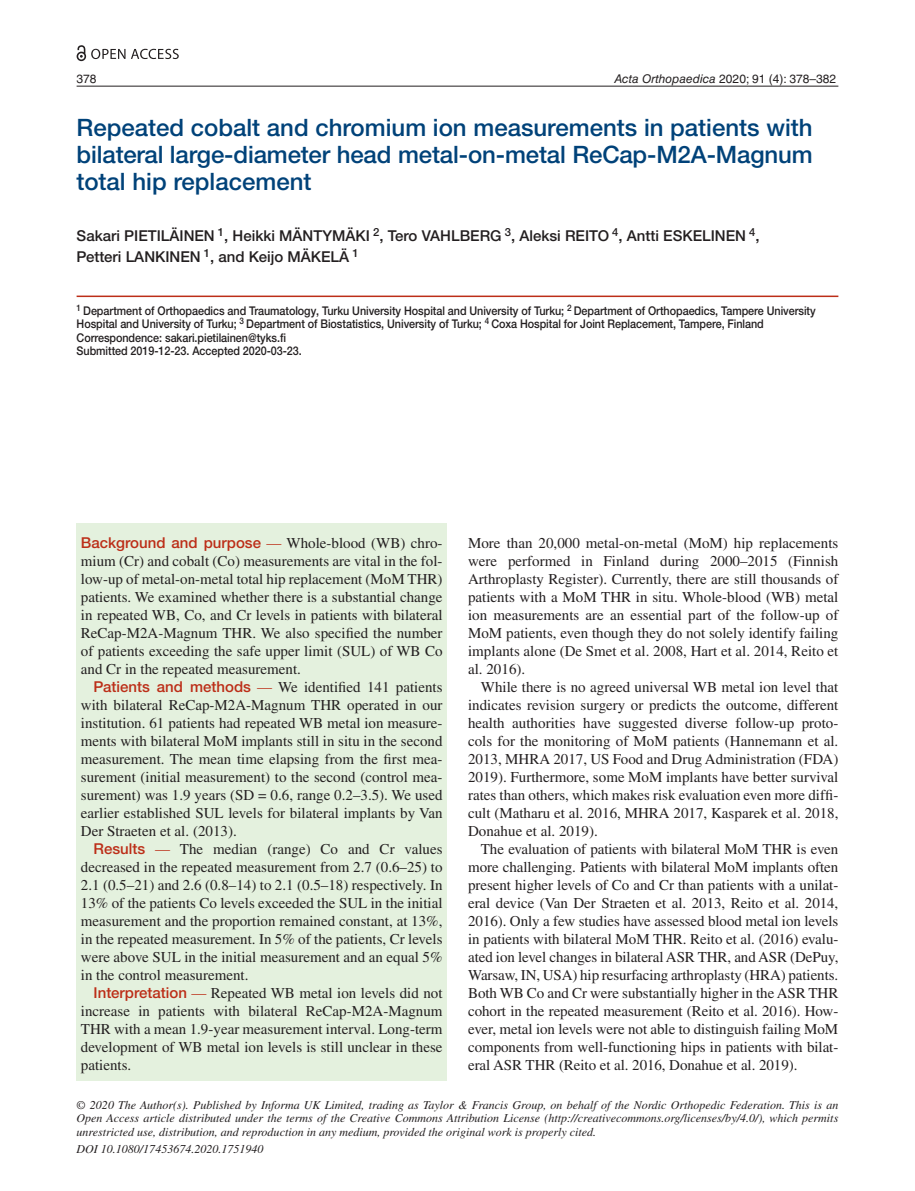
<style>
.page{position:relative;width:915px;height:1191px;background:#fff}
.page>*{position:absolute;margin:0;border:0;box-sizing:border-box;transform-origin:0 0}
.t1{font:500 24px/27px "Helvetica Neue LTW1 G";letter-spacing:-.005em;color:#004279;text-align:justify}
.t2{font:15px/18px "Times";color:#231f20;text-align:justify}
.t3{font:500 15px/21px "Helvetica Neue LTW1 G";color:#231f20}
.t4{font:500 15px "Helvetica Neue LTW1 G";color:#bc2e18}
.t5{font:italic 12px/13.5px "Times";color:#231f20;text-align:justify}
.t6{font:500 12px/13.5px "Helvetica Neue LTW1 G";letter-spacing:-.005em;color:#231f20;scale:.9 1}
.t7{font:12px "Helvetica LT Std";color:#231f20}
.s1{font-style:italic}
.s2{font-family:"Times";font-weight:400}
.s3{font-family:"Times";font-weight:400;color:#231f20}
.s4{font-family:"Helvetica Neue LTW1 G";font-weight:500;color:#bc2e18}
.s5{color:#bc2e18}
</style>
<div class="page">
<hr style="left:77px;top:86px;width:761px;height:1px;background:#231f20">
<div style="left:77px;top:523px;width:369px;height:557px;background:#e4f1de"></div>
<hr style="left:77px;top:295px;width:761px;height:2px;background:#bc2e18">
<svg style="left:77px;top:45px;width:48px;height:16px"></svg>
<svg style="left:131px;top:49px;width:48px;height:10px"></svg>
<p class="t7" style="left:77px;top:72px;width:22px">378</p>
<p class="t7" style="left:614px;top:72px;width:223px"><span class="s1">Acta Orthopaedica</span> 2020; 91 (4): 378–382</p>
<h1 class="t1" style="left:77px;top:114px;width:737px">Repeated cobalt and chromium ion measurements in patients with bilateral large-diameter head metal-on-metal ReCap-M2A-Magnum total hip replacement</h1>
<p class="t3" style="left:77px;top:225px;width:684px">Sakari PIETILÄINEN <sup>1</sup>, Heikki MÄNTYMÄKI <sup>2</sup>, Tero VAHLBERG <sup>3</sup>, Aleksi REITO <sup>4</sup>, Antti ESKELINEN <sup>4</sup>,<br>Petteri LANKINEN <sup>1</sup>, and Keijo MÄKELÄ <sup>1</sup></p>
<p class="t6" style="left:77px;top:304px;width:822px"><sup>1</sup> Department of Orthopaedics and Traumatology, Turku University Hospital and University of Turku; <sup>2</sup> Department of Orthopaedics, Tampere University Hospital and University of Turku; <sup>3</sup> Department of Biostatistics, University of Turku; <sup>4</sup> Coxa Hospital for Joint Replacement, Tampere, Finland Correspondence: sakari.pietilainen@tyks.fi<br>Submitted 2019-12-23. Accepted 2020-03-23.</p>
<p class="t4" style="left:81px;top:533px;width:363px">Background and purpose <span class="s2">—</span> <span class="s3">Whole-blood (WB) chro-</span></p>
<p class="t2" style="left:81px;top:551px;width:363px">mium (Cr) and cobalt (Co) measurements are vital in the fol&shy;low-up of metal-on-metal total hip replacement (MoM THR) patients. We examined whether there is a substantial change in repeated WB, Co, and Cr levels in patients with bilateral ReCap-M2A-Magnum THR. We also specified the number of patients exceeding the safe upper limit (SUL) of WB Co and Cr in the repeated measurement.</p>
<p class="t2" style="left:81px;top:677px;width:363px;text-indent:13px"><span class="s4">Patients and methods</span> <span class="s5">—</span> We identified 141 patients with bilateral ReCap-M2A-Magnum THR operated in our institution. 61 patients had repeated WB metal ion measure&shy;ments with bilateral MoM implants still in situ in the second measurement. The mean time elapsing from the first mea&shy;surement (initial measurement) to the second (control mea&shy;surement) was 1.9 years (SD = 0.6, range 0.2–3.5). We used earlier established SUL levels for bilateral implants by Van Der Straeten et al. (2013).</p>
<p class="t2" style="left:81px;top:839px;width:363px;text-indent:13px"><span class="s4">Results</span> <span class="s5">—</span> The median (range) Co and Cr values decreased in the repeated measurement from 2.7 (0.6–25) to 2.1 (0.5–21) and 2.6 (0.8–14) to 2.1 (0.5–18) respectively. In 13% of the patients Co levels exceeded the SUL in the initial measurement and the proportion remained constant, at 13%, in the repeated measurement. In 5% of the patients, Cr levels were above SUL in the initial measurement and an equal 5% in the control measurement.</p>
<p class="t2" style="left:81px;top:983px;width:363px;text-indent:13px"><span class="s4">Interpretation</span> <span class="s5">—</span> Repeated WB metal ion levels did not increase in patients with bilateral ReCap-M2A-Magnum THR with a mean 1.9-year measurement interval. Long-term development of WB metal ion levels is still unclear in these patients.</p>
<p class="t2" style="left:468px;top:533px;width:371px">More than 20,000 metal-on-metal (MoM) hip replacements were performed in Finland during 2000–2015 (Finnish Arthroplasty Register). Currently, there are still thousands of patients with a MoM THR in situ. Whole-blood (WB) metal ion measurements are an essential part of the follow-up of MoM patients, even though they do not solely identify failing implants alone (De Smet et al. 2008, Hart et al. 2014, Reito et al. 2016).</p>
<p class="t2" style="left:468px;top:677px;width:371px;text-indent:13px">While there is no agreed universal WB metal ion level that indicates revision surgery or predicts the outcome, different health authorities have suggested diverse follow-up proto&shy;cols for the monitoring of MoM patients (Hannemann et al.<br>2013, MHRA 2017, US Food and Drug Administration (FDA)<br>2019). Furthermore, some MoM implants have better survival rates than others, which makes risk evaluation even more diffi&shy;cult (Matharu et al. 2016, MHRA 2017, Kasparek et al. 2018, Donahue et al. 2019).</p>
<p class="t2" style="left:468px;top:839px;width:371px;text-indent:13px">The evaluation of patients with bilateral MoM THR is even more challenging. Patients with bilateral MoM implants often present higher levels of Co and Cr than patients with a unilat&shy;eral device (Van Der Straeten et al. 2013, Reito et al. 2014, 2016). Only a few studies have assessed blood metal ion levels in patients with bilateral MoM THR. Reito et al. (2016) evalu&shy;ated ion level changes in bilateral ASR THR, and ASR (DePuy, Warsaw, IN, USA) hip resurfacing arthroplasty (HRA) patients.<br>Both WB Co and Cr were substantially higher in the ASR THR cohort in the repeated measurement (Reito et al. 2016). How&shy;ever, metal ion levels were not able to distinguish failing MoM components from well-functioning hips in patients with bilat&shy;eral ASR THR (Reito et al. 2016, Donahue et al. 2019).</p>
<p class="t5" style="left:77px;top:1098px;width:763px">© 2020 The Author(s). Published by Informa UK Limited, trading as Taylor &amp; Francis Group, on behalf of the Nordic Orthopedic Federation. This is an Open Access article distributed under the terms of the Creative Commons Attribution License (http://creativecommons.org/licenses/by/4.0/), which permits unrestricted use, distribution, and reproduction in any medium, provided the original work is properly cited.</p>
<p class="t5" style="left:77px;top:1142px;width:188px">DOI 10.1080/17453674.2020.1751940</p>
</div>
